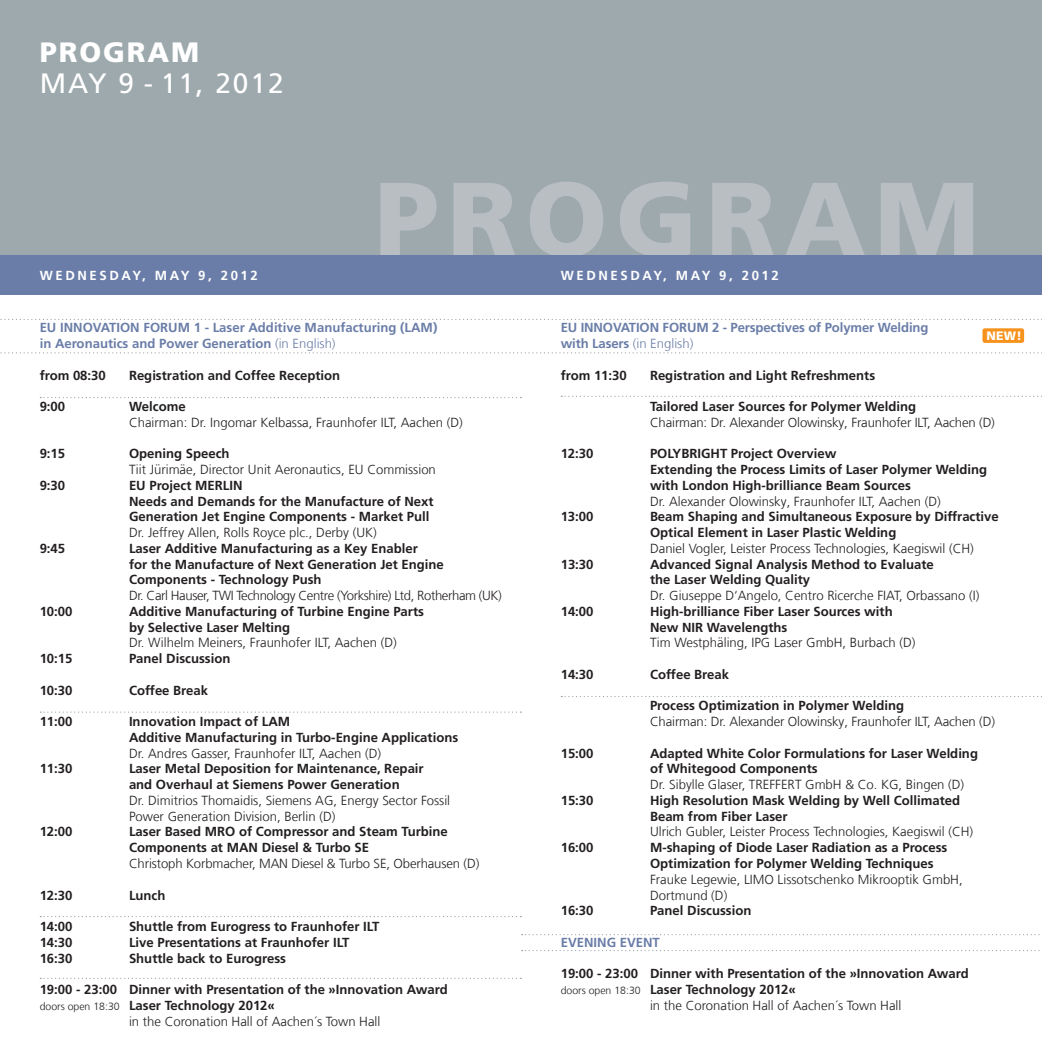
<style>
.page{position:relative;width:1042px;height:1042px;background:#fff}
.page>*{position:absolute;margin:0;border:0;box-sizing:border-box;transform-origin:0 0}
.t1{font:900 105px "Frutiger LT Com";letter-spacing:.08em;color:#b8bec1}
.t2{font:28px "Frutiger LT Com";letter-spacing:.07em;color:#fff}
.t3{font:900 28px "Frutiger LT Com";letter-spacing:.07em;color:#fff}
.t4{font:700 13.12px/15.8px "Frutiger LT Com";color:#231f20}
.t5{font:300 13.12px/15.8px "Frutiger LT Com";color:#231f20}
.t6{font:700 13.12px/15.8px "Frutiger LT Com";color:#6a7da8}
.t7{font:300 13.12px "Frutiger LT Com";letter-spacing:-.03em;color:#231f20}
.t8{font:700 13.12px "Frutiger LT Com";letter-spacing:.2em;color:#fff}
.t9{font:700 12.25px "Frutiger LT Com";letter-spacing:.2em;color:#fff}
.t10{font:900 12.25px "Frutiger LT Com";color:#fff}
.s1{font-weight:300}
.s2{font-weight:300;font-size:10.5px}
</style>
<div class="page">
<div style="left:0;top:0;width:1042px;height:271px;background:#9da9ad"></div>
<svg style="left:0;top:352px;width:1042px;height:1px"></svg>
<svg style="left:0;top:319px;width:1042px;height:1px"></svg>
<svg style="left:40px;top:711px;width:481px;height:2px"></svg>
<svg style="left:40px;top:397px;width:481px;height:1px"></svg>
<svg style="left:521px;top:950px;width:519px;height:1px"></svg>
<svg style="left:521px;top:934px;width:519px;height:1px"></svg>
<svg style="left:40px;top:916px;width:481px;height:1px"></svg>
<svg style="left:40px;top:978px;width:481px;height:1px"></svg>
<svg style="left:561px;top:396px;width:481px;height:1px"></svg>
<svg style="left:561px;top:696px;width:481px;height:1px"></svg>
<div style="left:982px;top:328px;width:42px;height:15px;background:#f7931d;border-radius:2px"></div>
<div style="left:0;top:255px;width:1042px;height:40px;background:#6a7da8"></div>
<h2 class="t3" style="left:40px;top:35px;width:161px">PROGRAM</h2>
<h2 class="t2" style="left:40px;top:67px;width:245px">May 9 - 11, 2012</h2>
<h1 class="t1" style="left:375px;top:157px;width:606px">PROGRAM</h1>
<p class="t9" style="left:561px;top:268px;width:117px">Ankündigung</p>
<p class="t8" style="left:40px;top:268px;width:220px">Wednes day, MaY 9, 2012</p>
<p class="t8" style="left:561px;top:268px;width:220px">Wednes day, MaY 9, 2012</p>
<p class="t6" style="left:40px;top:320px;width:399px">EU Innovation Forum 1 - Laser Additive Manufacturing (LAM) in Aeronautics and Power Generation <span class="s1">(in English)</span></p>
<p class="t4" style="left:40px;top:367px;width:302px">from 08:30 Registration and Coffee Reception</p>
<p class="t4" style="left:40px;top:399px;width:27px">9:00</p>
<p class="t4" style="left:129px;top:399px;width:58px">Welcome</p>
<p class="t5" style="left:129px;top:414px;width:335px">Chairman: Dr. Ingomar Kelbassa, Fraunhofer ILT, Aachen (D)</p>
<p class="t4" style="left:40px;top:446px;width:51px">9:15 O</p>
<p class="t4" style="left:139px;top:446px;width:92px">pening Speech</p>
<p class="t5" style="left:129px;top:462px;width:308px">Tiit Jürimäe, Director Unit Aeronautics, EU Commission</p>
<p class="t4" style="left:40px;top:477px;width:47px">9:30 EU</p>
<p class="t4" style="left:149px;top:477px;width:56px">Project MER</p>
<p class="t4" style="left:223px;top:477px;width:23px">LIN</p>
<p class="t4" style="left:40px;top:493px;width:34px">N</p>
<p class="t4" style="left:138px;top:493px;width:297px">eeds and Demands for the Manufacture of Next</p>
<p class="t4" style="left:40px;top:509px;width:34px">G</p>
<p class="t4" style="left:138px;top:509px;width:293px">eneration Jet Engine Components - Market Pull</p>
<p class="t5" style="left:129px;top:525px;width:249px">Dr. Jeffrey Allen, Rolls Royce plc., Derby (UK)</p>
<p class="t4" style="left:40px;top:540px;width:27px">9:45</p>
<p class="t4" style="left:129px;top:540px;width:316px">Laser Additive Manufacturing as a Key Enabler<br>for the Manufacture of Next Generation Jet Engine<br>Components - Technology Push</p>
<p class="t7" style="left:129px;top:588px;width:374px">Dr. Carl Hauser, TWI Technology Centre (Yorkshire) Ltd, Rotherham (UK)</p>
<p class="t4" style="left:40px;top:603px;width:34px">10:00</p>
<p class="t4" style="left:129px;top:603px;width:296px">Additive Manufacturing of Turbine Engine Parts by Selective Laser M elting</p>
<p class="t5" style="left:129px;top:635px;width:269px">Dr. Wilhelm Meiners, Fraunhofer ILT, Aachen (D)</p>
<p class="t4" style="left:40px;top:651px;width:34px">10:15</p>
<p class="t4" style="left:129px;top:651px;width:103px">Panel Discussion</p>
<p class="t4" style="left:40px;top:682px;width:34px">10:30</p>
<p class="t4" style="left:129px;top:682px;width:81px">Coffee Break</p>
<p class="t4" style="left:40px;top:714px;width:54px">11:00 I</p>
<p class="t4" style="left:129px;top:714px;width:331px">nnovation Impact of LAM<br>Additive Manufacturing in Turbo-Engine Applications</p>
<p class="t5" style="left:129px;top:745px;width:254px">Dr. Andres Gasser, Fraunhofer ILT, Aachen (D)</p>
<p class="t4" style="left:40px;top:761px;width:34px">11:30</p>
<p class="t4" style="left:129px;top:761px;width:296px">Laser Metal Deposition for Maintenance, Repair and Overhaul at Siemens Power Generation</p>
<p class="t5" style="left:129px;top:792px;width:323px">Dr. Dimitrios Thomaidis, Siemens AG, Energy Sector Fossil<br>Power Generation Division, Berlin (D)</p>
<p class="t4" style="left:40px;top:824px;width:34px">12:00</p>
<p class="t4" style="left:129px;top:824px;width:87px">Laser Based MRO</p>
<p class="t4" style="left:129px;top:824px;width:320px;text-indent:110px">of Compressor and Steam Turbine<br>Components at MAN Diesel &amp; Turbo SE</p>
<p class="t5" style="left:129px;top:855px;width:352px">Christoph Korbmacher, MAN Diesel &amp; Turbo SE, Oberhausen (D)</p>
<p class="t4" style="left:40px;top:887px;width:34px">12:30</p>
<p class="t4" style="left:129px;top:887px;width:38px">Lunch</p>
<p class="t4" style="left:40px;top:918px;width:34px">14:00</p>
<p class="t4" style="left:129px;top:918px;width:252px">Shuttle from Eurogress to Fraunhofer ILT</p>
<p class="t4" style="left:40px;top:934px;width:34px">14:30</p>
<p class="t4" style="left:129px;top:934px;width:222px">Live Presentations at Fraunhofer ILT</p>
<p class="t4" style="left:40px;top:950px;width:34px">16:30</p>
<p class="t4" style="left:129px;top:950px;width:159px">Shuttle back to Eurogress</p>
<p class="t4" style="left:40px;top:981px;width:410px">19:00 - 23:00 Dinner with Presentation of the »Innovation Award</p>
<p class="t4" style="left:40px;top:997px;width:237px"><span class="s2">doors open 18:30</span> Laser Technology 2012«</p>
<p class="t5" style="left:129px;top:1013px;width:253px">in the Coronation Hall of Aachen´s Town Hall</p>
<p class="t6" style="left:561px;top:320px;width:369px">EU Innovation Forum 2 - Perspectives of Polymer Welding with Lasers <span class="s1">(in English)</span></p>
<p class="t4" style="left:561px;top:367px;width:316px">from 11:30 Registration and Light Refreshments</p>
<p class="t4" style="left:605px;top:399px;width:19px">T</p>
<p class="t4" style="left:656px;top:399px;width:262px">ailored Laser Sources for Polymer Welding</p>
<p class="t5" style="left:650px;top:414px;width:346px">Chairman: Dr. Alexander Olowinsky, Fraunhofer ILT, Aachen (D)</p>
<p class="t4" style="left:561px;top:446px;width:34px">12:30</p>
<p class="t4" style="left:650px;top:446px;width:40px">POLYBRIG</p>
<p class="t4" style="left:710px;top:446px;width:127px">HT Project Overview</p>
<p class="t4" style="left:561px;top:462px;width:33px">E</p>
<p class="t10" style="left:986px;top:328px;width:37px">NEW!</p>
<p class="t4" style="left:650px;top:462px;width:339px;text-indent:7px">xtending the Process Limits of Laser Polymer Welding with London High-brilliance Beam Sources</p>
<p class="t5" style="left:650px;top:493px;width:292px">Dr. Alexander Olowinsky, Fraunhofer ILT, Aachen (D)</p>
<p class="t4" style="left:561px;top:509px;width:56px">13:00 B</p>
<p class="t4" style="left:658px;top:509px;width:342px">eam Shaping and Simultaneous Exposure by Diffractive</p>
<p class="t4" style="left:561px;top:525px;width:34px">O</p>
<p class="t4" style="left:660px;top:525px;width:238px">ptical Element in Laser Plastic Welding</p>
<p class="t5" style="left:650px;top:540px;width:325px">Daniel Vogler, Leister Process Technologies, Kaegiswil (CH)</p>
<p class="t4" style="left:561px;top:556px;width:34px">13:30</p>
<p class="t4" style="left:650px;top:556px;width:285px">Advanced Signal Analysis Method to Evaluate the Laser Welding Quality</p>
<p class="t5" style="left:650px;top:588px;width:331px">Dr. Giuseppe D‘Angelo, Centro Ricerche FIAT, Orbassano (I)</p>
<p class="t4" style="left:561px;top:603px;width:34px">14:00</p>
<p class="t4" style="left:650px;top:603px;width:244px">High-brilliance Fiber Laser Sources with</p>
<p class="t4" style="left:561px;top:619px;width:34px">N</p>
<p class="t4" style="left:659px;top:619px;width:31px">ew NIR</p>
<p class="t4" style="left:707px;top:619px;width:82px">Wavelengths</p>
<p class="t5" style="left:650px;top:635px;width:267px">Tim Westphäling, IPG Laser GmbH, Burbach (D)</p>
<p class="t4" style="left:561px;top:666px;width:34px">14:30</p>
<p class="t4" style="left:650px;top:666px;width:81px">Coffee Break</p>
<p class="t4" style="left:650px;top:698px;width:256px">Process Optimization in Polymer Welding</p>
<p class="t5" style="left:650px;top:714px;width:346px">Chairman: Dr. Alexander Olowinsky, Fraunhofer ILT, Aachen (D)</p>
<p class="t4" style="left:561px;top:745px;width:34px">15:00</p>
<p class="t4" style="left:650px;top:745px;width:329px">Adapted White Color Formulations for Laser Welding of Whitegood Components</p>
<p class="t5" style="left:650px;top:777px;width:316px">Dr. Sibylle Glaser, TREFFERT GmbH &amp; Co. KG, Bingen (D)</p>
<p class="t4" style="left:561px;top:792px;width:34px">15:30</p>
<p class="t4" style="left:650px;top:792px;width:312px">High Resolution Mask Welding by Well Collimated</p>
<p class="t4" style="left:561px;top:808px;width:34px">B</p>
<p class="t4" style="left:658px;top:808px;width:131px">eam from Fiber Laser</p>
<p class="t5" style="left:650px;top:824px;width:325px">Ulrich Gubler, Leister Process Technologies, Kaegiswil (CH)</p>
<p class="t4" style="left:561px;top:840px;width:57px">16:00 M</p>
<p class="t4" style="left:662px;top:840px;width:286px">-shaping of Diode Laser Radiation as a Process</p>
<p class="t4" style="left:561px;top:855px;width:34px">O</p>
<p class="t4" style="left:660px;top:855px;width:275px">ptimization for Polymer Welding Techniques</p>
<p class="t5" style="left:650px;top:871px;width:314px">Frauke Legewie, LIMO Lissotschenko Mikrooptik GmbH,<br>Dortmund (D)</p>
<p class="t4" style="left:561px;top:903px;width:34px">16:30</p>
<p class="t4" style="left:650px;top:903px;width:103px">Panel Discussion</p>
<p class="t6" style="left:561px;top:934px;width:101px">Evening Event</p>
<p class="t4" style="left:561px;top:966px;width:410px">19:00 - 23:00 Dinner with Presentation of the »Innovation Award</p>
<p class="t4" style="left:561px;top:981px;width:237px"><span class="s2">doors open 18:30</span> Laser Technology 2012«</p>
<p class="t5" style="left:650px;top:997px;width:253px">in the Coronation Hall of Aachen´s Town Hall</p>
</div>
